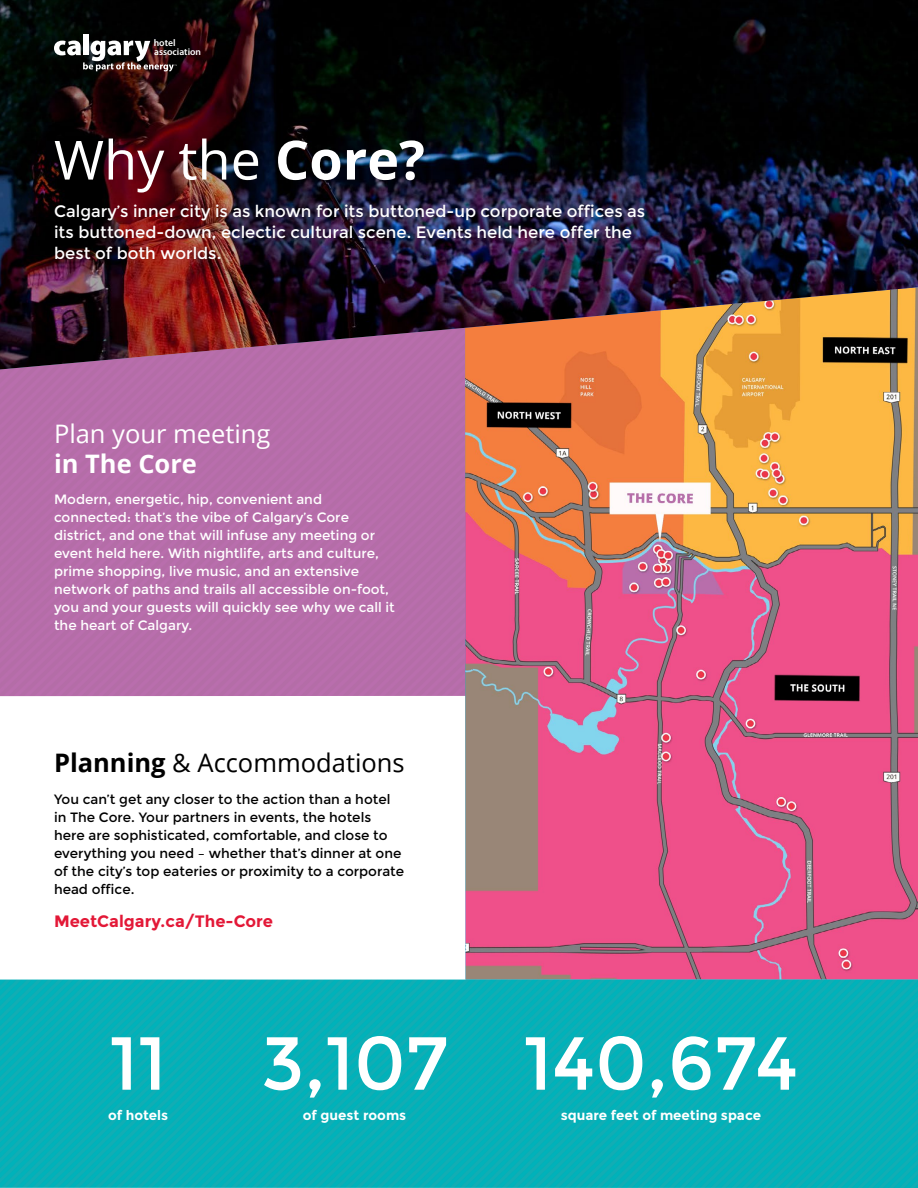
<style>
.page{position:relative;width:918px;height:1188px;background:#fff}
.page>*{position:absolute;margin:0;border:0;box-sizing:border-box;transform-origin:0 0}
.t1{font:75px "Montserrat";color:#fff}
.t2{font:54px "Open Sans";color:#fff}
.t3{font:25.5px "Open Sans";color:#000}
.t4{font:25.5px "Open Sans";color:#fff}
.t5{font:700 25.5px "Open Sans";color:#fff}
.t6{font:16.5px/21px "Montserrat";color:#fff}
.t7{font:700 16.5px "Montserrat";color:#e31837}
.t8{font:13.5px/18px "Montserrat";color:#fff}
.t9{font:13.5px/18px "Montserrat";color:#000}
.t10{font:700 13.5px "Montserrat";color:#fff}
.t11{font:600 9.75px/9.3px "Myriad Pro";color:#fff}
.s1{font-weight:700}
</style>
<div class="page">
<div style="left:0;top:369px;width:465px;height:327px;background:#b66daa"></div>
<img style="left:465px;top:369px;width:453px;height:611px">
<img style="left:0;top:0;width:918px;height:369px">
<div style="left:83px;top:35px;width:5px;height:20px;background:#fff"></div>
<svg style="left:54px;top:41px;width:123px;height:31px"></svg>
<img style="left:0;top:980px;width:918px;height:208px">
<p class="t11" style="left:154px;top:37px;width:49px">hotel association</p>
<h2 class="t2" style="left:54px;top:123px;width:372px">Why the <span class="s1">Core?</span></h2>
<p class="t6" style="left:54px;top:201px;width:593px">Calgary’s inner city is as known for its buttoned-up corporate offices as its buttoned-down, eclectic cultural scene. Events held here offer the best of both worlds.</p>
<h3 class="t4" style="left:54px;top:416px;width:218px">Plan your meeting</h3>
<h3 class="t5" style="left:54px;top:445px;width:145px">in The Core</h3>
<p class="t8" style="left:54px;top:491px;width:342px">Modern, energetic, hip, convenient and connected: that’s the vibe of Calgary’s Core district, and one that will infuse any meeting or event held here. With nightlife, arts and culture, prime shopping, live music, and an extensive network of paths and trails all accessible on-foot, you and your guests will quickly see why we call it the heart of Calgary.</p>
<h3 class="t3" style="left:54px;top:745px;width:352px"><span class="s1">Planning</span> &amp; Accommodations</h3>
<p class="t9" style="left:54px;top:790px;width:352px">You can’t get any closer to the action than a hotel in The Core. Your partners in events, the hotels here are sophisticated, comfortable, and close to everything you need – whether that’s dinner at one of the city’s top eateries or proximity to a corporate head office.</p>
<p class="t7" style="left:54px;top:911px;width:221px">MeetCalgary.ca/The-Core</p>
<h1 class="t1" style="left:110px;top:1020px;width:59px">11</h1>
<p class="t10" style="left:108px;top:1107px;width:62px">of hotels</p>
<h1 class="t1" style="left:261px;top:1020px;width:189px">3,107</h1>
<p class="t10" style="left:303px;top:1107px;width:105px">of guest rooms</p>
<h1 class="t1" style="left:524px;top:1020px;width:276px">140,674</h1>
<p class="t10" style="left:561px;top:1107px;width:202px">square feet of meeting space</p>
</div>
